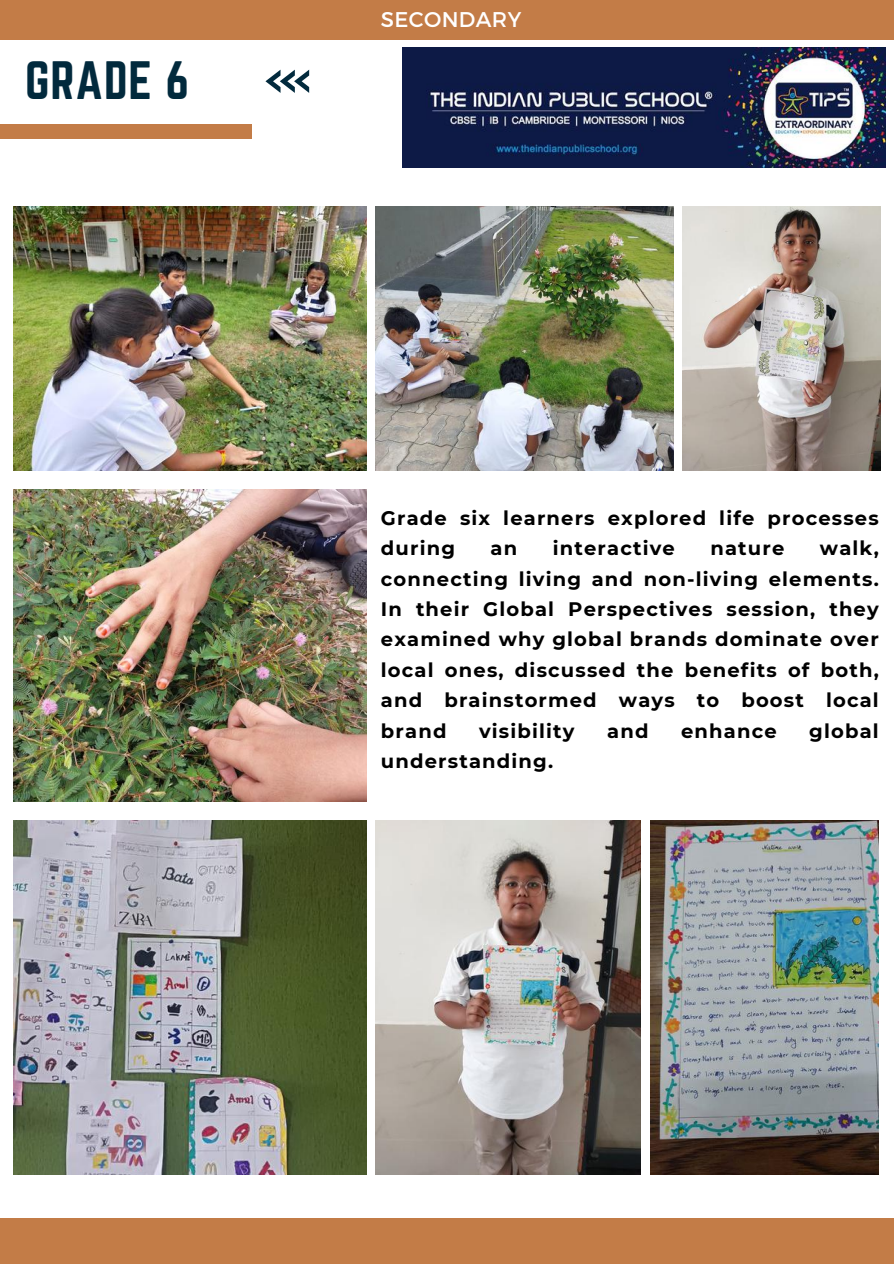
<style>
.page{position:relative;width:894px;height:1264px;background:#fff}
.page>*{position:absolute;margin:0;border:0;box-sizing:border-box;transform-origin:0 0}
.t1{font:47.25px "Norwester";letter-spacing:.015em;color:#022a3d}
.t2{font:21.3px "Montserrat";letter-spacing:.015em;color:#fff}
.t3{font:700 19.5px/30.3px "Montserrat";letter-spacing:.06em;color:#000}
</style>
<div class="page">
<div style="left:0;top:124px;width:251px;height:14px;background:#c37c47"></div>
<svg style="left:265px;top:70px;width:44px;height:23px"></svg>
<div style="left:0;top:0;width:893px;height:39px;background:#c37c47"></div>
<div style="left:0;top:1217px;width:893px;height:46px;background:#c37c47"></div>
<img style="left:402px;top:47px;width:483px;height:120px">
<img style="left:14px;top:207px;width:352px;height:263px">
<img style="left:375px;top:207px;width:298px;height:263px">
<img style="left:682px;top:207px;width:197px;height:263px">
<img style="left:14px;top:489px;width:352px;height:312px">
<img style="left:14px;top:820px;width:352px;height:354px">
<img style="left:375px;top:820px;width:265px;height:354px">
<img style="left:650px;top:820px;width:227px;height:354px">
<h1 class="t1" style="left:25px;top:52px;width:165px">GRADE 6</h1>
<p class="t2" style="left:381px;top:5px;width:142px">SECONDARY</p>
<p class="t3" style="left:381px;top:502px;width:499px">Grade six learners explored life processes during</p>
<p class="t3" style="left:490px;top:533px;width:28px">an</p>
<p class="t3" style="left:552px;top:533px;width:124px">interactive</p>
<p class="t3" style="left:710px;top:533px;width:75px">nature</p>
<p class="t3" style="left:381px;top:533px;width:499px;text-align:justify;text-indent:439px">walk, connecting living and non-living elements.<br>In their Global Perspectives session, they examined why global brands dominate over local ones, discussed the benefits of both, and brainstormed ways to boost local brand</p>
<p class="t3" style="left:479px;top:715px;width:97px">visibility</p>
<p class="t3" style="left:607px;top:715px;width:43px">and</p>
<p class="t3" style="left:680px;top:715px;width:97px">enhance</p>
<p class="t3" style="left:809px;top:715px;width:71px">global</p>
<p class="t3" style="left:381px;top:745px;width:174px">understanding.</p>
</div>
